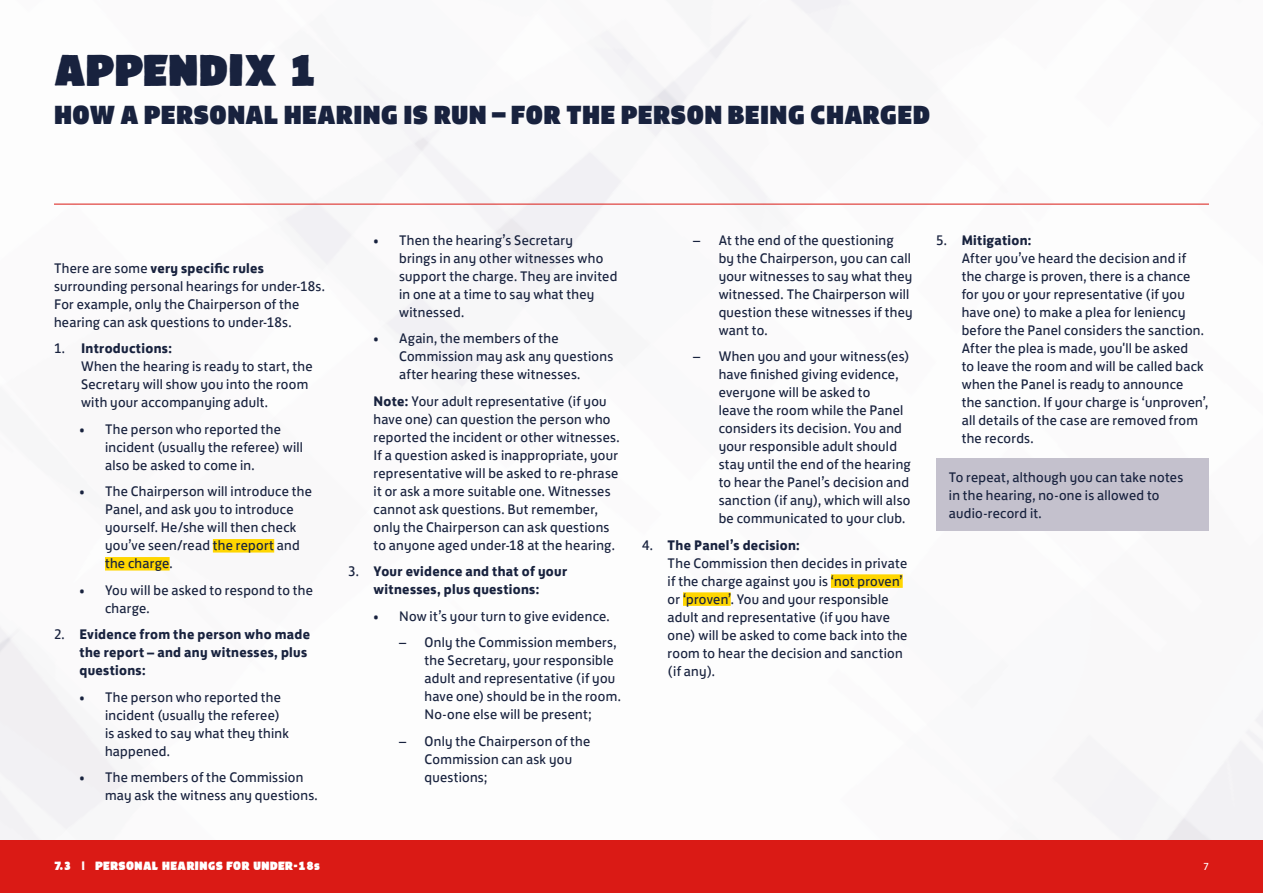
<style>
.page{position:relative;width:1263px;height:893px;background:#fff}
.page>*{position:absolute;margin:0;border:0;box-sizing:border-box;transform-origin:0 0}
.t1{font:39px "FA Brush";color:#18223e}
.t2{font:27px "FS Jack Poster";letter-spacing:.01em;color:#18223e}
.t3{font:14.25px/18px "FS Jack";letter-spacing:.02em;color:#18223e}
.t4{font:700 14.25px/18px "FS Jack";letter-spacing:.02em;color:#18223e}
.t5{font:10.5px "FA Brush";letter-spacing:.03em;color:#fff}
.t6{font:10.5px "FS Jack";color:#fff}
.s1{font-weight:700}
.s2{font-weight:400}
</style>
<div class="page">
<div style="left:213px;top:539px;width:61px;height:13px;background:#ffd600"></div>
<div style="left:105px;top:557px;width:65px;height:13px;background:#ffd600"></div>
<div style="left:831px;top:574px;width:72px;height:14px;background:#ffd600"></div>
<div style="left:683px;top:592px;width:48px;height:14px;background:#ffd600"></div>
<hr style="left:54px;top:204px;width:1155px;height:1px;background:#da1a15">
<div style="left:936px;top:458px;width:273px;height:72px;background:#c4c1cd"></div>
<div style="left:0;top:840px;width:1263px;height:53px;background:#da1a15"></div>
<h1 class="t1" style="left:54px;top:54px;width:265px">APPENDIX 1</h1>
<h2 class="t2" style="left:54px;top:92px;width:878px">HOW A PERSONAL HEARING IS RUN – FOR THE PERSON BEING CHARGED</h2>
<p class="t3" style="left:54px;top:258px;width:272px">There are some <span class="s1">very specific rules </span>surrounding personal hearings for under-18s.<br>For example, only the Chairperson of the hearing can ask questions to under-18s.</p>
<p class="t3" style="left:81px;top:338px;width:233px;text-indent:-27px">1. <span class="s1">Introductions:<br></span>When the hearing is ready to start, the<br>Secretary will show you into the room with your accompanying adult.</p>
<p class="t3" style="left:105px;top:419px;width:200px;text-indent:-26px">• The person who reported the incident (usually the referee) will also be asked to come in.</p>
<p class="t3" style="left:105px;top:481px;width:209px;text-indent:-26px">• The Chairperson will introduce the<br>Panel, and ask you to introduce yourself. He/she will then check you’ve seen/read the report and the charge.</p>
<p class="t3" style="left:105px;top:580px;width:209px;text-indent:-26px">• You will be asked to respond to the charge.</p>
<p class="t4" style="left:80px;top:624px;width:232px;text-indent:-26px"><span class="s2">2.</span> Evidence from the person who made the report – and any witnesses, plus questions:</p>
<p class="t3" style="left:105px;top:687px;width:186px;text-indent:-26px">• The person who reported the incident (usually the referee) is asked to say what they think happened.</p>
<p class="t3" style="left:105px;top:767px;width:214px;text-indent:-26px">• The members of the Commission may ask the witness any questions.</p>
<p class="t3" style="left:399px;top:229px;width:220px;text-indent:-26px">• Then the hearing’s Secretary<br>brings in any other witnesses who support the charge. They are invited in one at a time to say what they witnessed.</p>
<p class="t3" style="left:399px;top:328px;width:216px;text-indent:-26px">• Again, the members of the<br>Commission may ask any questions after hearing these witnesses.</p>
<p class="t3" style="left:374px;top:390px;width:248px"><span class="s1">Note:</span> Your adult representative (if you have one) can question the person who reported the incident or other witnesses.<br>If a question asked is inappropriate, your representative will be asked to re-phrase it or ask a more suitable one. Witnesses cannot ask questions. But remember, only the Chairperson can ask questions to anyone aged under-18 at the hearing.</p>
<p class="t4" style="left:348px;top:561px;width:221px;text-align:center"><span class="s2">3.</span> Your evidence and that of your witnesses, plus questions:</p>
<p class="t3" style="left:374px;top:605px;width:238px">• Now it’s your turn to give evidence.</p>
<p class="t3" style="left:425px;top:632px;width:198px;text-indent:-26px">– Only the Commission members, the Secretary, your responsible adult and representative (if you have one) should be in the room.<br>No-one else will be present;</p>
<p class="t3" style="left:425px;top:730px;width:167px;text-indent:-26px">– Only the Chairperson of the<br>Commission can ask you questions;</p>
<p class="t3" style="left:719px;top:230px;width:195px;text-indent:-26px">– At the end of the questioning by the Chairperson, you can call your witnesses to say what they witnessed. The Chairperson will question these witnesses if they want to.</p>
<p class="t3" style="left:719px;top:346px;width:194px;text-indent:-26px">– When you and your witness(es) have finished giving evidence, everyone will be asked to<br>leave the room while the Panel considers its decision. You and your responsible adult should stay until the end of the hearing to hear the Panel’s decision and sanction (if any), which will also be communicated to your club.</p>
<p class="t3" style="left:668px;top:534px;width:241px;text-indent:-26px">4. <span class="s1">The Panel’s decision:<br></span>The Commission then decides in private if the charge against you is ‘not proven’ or ‘proven’. You and your responsible adult and representative (if you have one) will be asked to come back into the room to hear the decision and sanction (if any).</p>
<p class="t3" style="left:962px;top:229px;width:248px;text-indent:-26px">5. <span class="s1">Mitigation:<br></span>After you’ve heard the decision and if the charge is proven, there is a chance for you or your representative (if you have one) to make a plea for leniency before the Panel considers the sanction.<br>After the plea is made, you'll be asked<br>to leave the room and will be called back when the Panel is ready to announce<br>the sanction. If your charge is ‘unproven’, all details of the case are removed from the records.</p>
<p class="t3" style="left:949px;top:467px;width:236px">To repeat, although you can take notes in the hearing, no-one is allowed to audio-record it.</p>
<p class="t5" style="left:54px;top:862px;width:267px">7.3 | PERSONAL HEARINGS FOR UNDER-18s</p>
<p class="t6" style="left:1203px;top:858px;width:7px">7</p>
</div>
